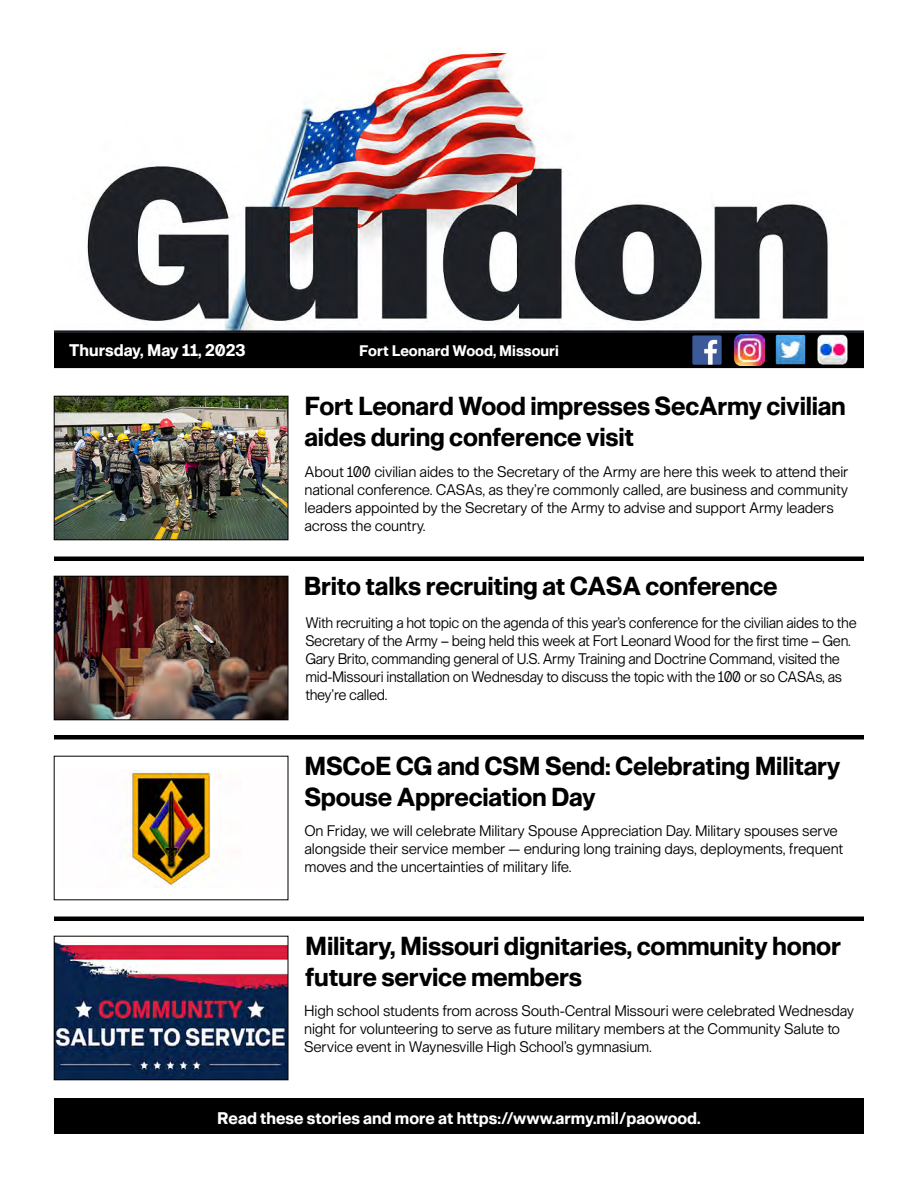
<style>
.page{position:relative;width:918px;height:1188px;background:#fff}
.page>*{position:absolute;margin:0;border:0;box-sizing:border-box;transform-origin:0 0}
.t1{font:25.5px/30.6px "G.I. 750";letter-spacing:-.01em;color:#000}
.t2{font:16.5px "G.I. 750";color:#fff}
.t3{font:15px/18px "G.I. 400";letter-spacing:-.015em;color:#000}
.t4{font:15px/18px "G.I. 400";letter-spacing:-.015em;color:#000;scale:.96 1}
.t5{font:15px "G.I. 750";color:#fff}
</style>
<div class="page">
<div style="left:55px;top:331px;width:808px;height:36px;background:#000"></div>
<div style="left:54px;top:330px;width:810px;height:38px;border:2px solid #000"></div>
<img style="left:691px;top:335px;width:32px;height:31px">
<img style="left:54px;top:49px;width:810px;height:284px">
<img style="left:774px;top:334px;width:33px;height:32px">
<img style="left:817px;top:334px;width:32px;height:32px">
<div style="left:55px;top:1099px;width:808px;height:34px;background:#000"></div>
<div style="left:54px;top:1098px;width:810px;height:36px;border:2px solid #000"></div>
<div style="left:54px;top:556px;width:810px;height:5px;border:2px solid #000"></div>
<div style="left:54px;top:735px;width:810px;height:5px;border:2px solid #000"></div>
<div style="left:54px;top:916px;width:810px;height:5px;border:2px solid #000"></div>
<img style="left:734px;top:335px;width:30px;height:30px">
<img style="left:56px;top:578px;width:230px;height:140px">
<div style="left:54px;top:576px;width:234px;height:144px;border:1px solid #000"></div>
<img style="left:120px;top:771px;width:100px;height:116px">
<img style="left:56px;top:398px;width:230px;height:140px">
<div style="left:54px;top:396px;width:234px;height:144px;border:1px solid #000"></div>
<img style="left:56px;top:942px;width:230px;height:136px">
<div style="left:54px;top:936px;width:234px;height:144px;border:1px solid #000"></div>
<p class="t2" style="left:69px;top:339px;width:178px">Thursday, May 11, 2023</p>
<p class="t5" style="left:359px;top:341px;width:201px">Fort Leonard Wood, Missouri</p>
<h1 class="t1" style="left:304px;top:390px;width:543px">Fort Leonard Wood impresses SecArmy civilian aides during conference visit</h1>
<p class="t3" style="left:304px;top:463px;width:545px">About 100 civilian aides to the Secretary of the Army are here this week to attend their national conference. CASAs, as they’re commonly called, are business and community leaders appointed by the Secretary of the Army to advise and support Army leaders across the country.</p>
<h1 class="t1" style="left:304px;top:570px;width:475px">Brito talks recruiting at CASA conference</h1>
<p class="t4" style="left:305px;top:613px;width:576px">With recruiting a hot topic on the agenda of this year’s conference for the civilian aides to the Secretary of the Army – being held this week at Fort Leonard Wood for the first time – Gen.<br>Gary Brito, commanding general of U.S. Army Training and Doctrine Command, visited the mid-Missouri installation on Wednesday to discuss the topic with the 100 or so CASAs, as they’re called.</p>
<h1 class="t1" style="left:304px;top:750px;width:538px">MSCoE CG and CSM Send: Celebrating Military<br>Spouse Appreciation Day</h1>
<p class="t3" style="left:304px;top:821px;width:540px">On Friday, we will celebrate Military Spouse Appreciation Day. Military spouses serve alongside their service member — enduring long training days, deployments, frequent moves and the uncertainties of military life.</p>
<h1 class="t1" style="left:305px;top:930px;width:537px">Military, Missouri dignitaries, community honor future service members</h1>
<p class="t3" style="left:304px;top:1001px;width:552px">High school students from across South-Central Missouri were celebrated Wednesday night for volunteering to serve as future military members at the Community Salute to<br>Service event in Waynesville High School’s gymnasium.</p>
<p class="t2" style="left:217px;top:1107px;width:485px">Read these stories and more at https://www.army.mil/paowood.</p>
</div>
